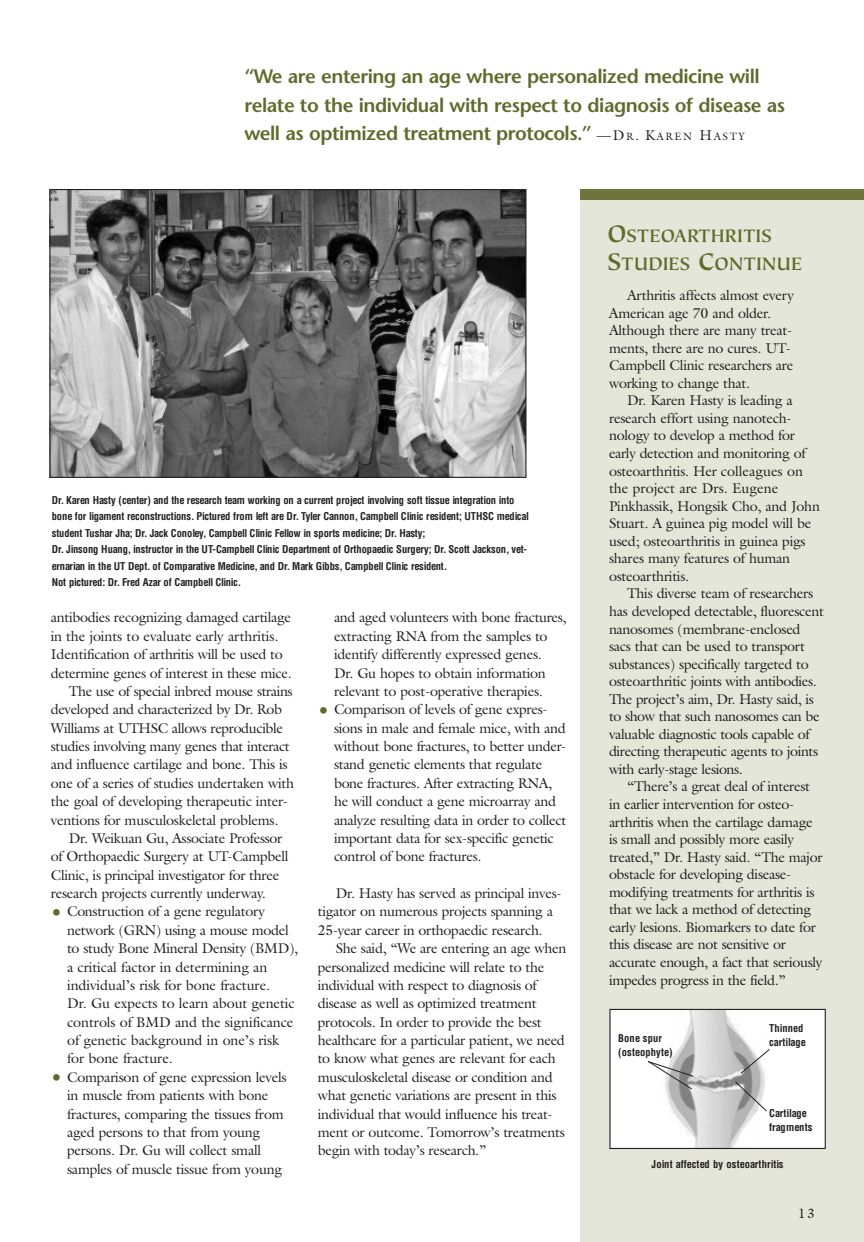
<style>
.page{position:relative;width:864px;height:1242px;background:#fff}
.page>*{position:absolute;margin:0;border:0;box-sizing:border-box;transform-origin:0 0}
.t1{font:700 20.25px/27.8px "Tiepolo";color:#616a2c}
.t2{font:600 19.5px/28.5px "Stone Sans";letter-spacing:-.025em;color:#616a2c}
.t3{font:14.25px/17.5px "Galliard";letter-spacing:-.02em;color:#231f20}
.t4{font:13.5px "Galliard";color:#231f20}
.t5{font:700 condensed 10.5px/16.5px "Helvetica";letter-spacing:-.005em;color:#231f20}
.t6{font:700 condensed 10.5px/13.5px "Helvetica";letter-spacing:.015em;color:#231f20}
.s1{font-family:"Galliard";font-weight:400;font-size:14.25px;color:#231f20}
.s2{font-family:"Galliard";font-weight:400;font-size:10.65px;color:#231f20}
.s3{font-size:19.5px;color:#616a2c}
.s4{font-size:27px}
</style>
<div class="page">
<div style="left:580px;top:189px;width:284px;height:1053px;background:#e3e6d8"></div>
<div style="left:580px;top:189px;width:284px;height:10px;background:#6d753d"></div>
<img style="left:51px;top:191px;width:473px;height:285px">
<div style="left:49px;top:189px;width:477px;height:289px;border:1px solid #231f20"></div>
<div style="left:610px;top:1009px;width:215px;height:139px;background:#fff"></div>
<img style="left:666px;top:1011px;width:99px;height:136px">
<div style="left:609px;top:1009px;width:217px;height:140px;border:1px solid #231f20"></div>
<svg style="left:734px;top:1081px;width:33px;height:31px"></svg>
<svg style="left:740px;top:1048px;width:30px;height:26px"></svg>
<svg style="left:648px;top:1060px;width:46px;height:30px"></svg>
<h2 class="t2" style="left:244px;top:64px;width:542px">“We are entering an age where personalized medicine will relate to the individual with respect to diagnosis of disease as well as optimized treatment protocols.” <span class="s1">—D</span> <span class="s2">R</span> <span class="s1">. K</span><span class="s2">A R E N</span> <span class="s1">H</span> <span class="s2">A S T Y</span></h2>
<p class="t5" style="left:52px;top:492px;width:479px">Dr. Karen Hasty (center) and the research team working on a current project involving soft tissue integration into bone for ligament reconstructions. Pictured from left are Dr. Tyler Cannon, Campbell Clinic resident; UTHSC medical student Tushar Jha; Dr. Jack Conoley, Campbell Clinic Fellow in sports medicine; Dr. Hasty;<br>Dr. Jinsong Huang, instructor in the UT-Campbell Clinic Department of Orthopaedic Surgery; Dr. Scott Jackson, vet&shy;ernarian in the UT Dept. of Comparative Medicine, and Dr. Mark Gibbs, Campbell Clinic resident.<br>Not pictured: Dr. Fred Azar of Campbell Clinic.</p>
<p class="t3" style="left:51px;top:609px;width:242px">antibodies recognizing damaged cartilage</p>
<p class="t3" style="left:51px;top:627px;width:229px">in the joints to evaluate early arthritis.</p>
<p class="t3" style="left:51px;top:645px;width:233px">Identification of arthritis will be used to</p>
<p class="t3" style="left:51px;top:664px;width:242px">determine genes of interest in these mice.</p>
<p class="t3" style="left:69px;top:682px;width:225px">The use of special inbred mouse strains</p>
<p class="t3" style="left:51px;top:701px;width:233px">developed and characterized by Dr. Rob</p>
<p class="t3" style="left:51px;top:719px;width:234px">Williams at UTHSC allows reproducible</p>
<p class="t3" style="left:51px;top:737px;width:240px">studies involving many genes that interact</p>
<p class="t3" style="left:51px;top:756px;width:238px">and influence cartilage and bone. This is</p>
<p class="t3" style="left:51px;top:774px;width:245px">one of a series of studies undertaken with</p>
<p class="t3" style="left:51px;top:792px;width:239px">the goal of developing therapeutic inter-</p>
<p class="t3" style="left:51px;top:811px;width:229px">ventions for musculoskeletal problems.</p>
<p class="t3" style="left:69px;top:829px;width:215px">Dr. Weikuan Gu, Associate Professor</p>
<p class="t3" style="left:51px;top:848px;width:239px">of Orthopaedic Surgery at UT-Campbell</p>
<p class="t3" style="left:51px;top:866px;width:230px">Clinic, is principal investigator for three</p>
<p class="t3" style="left:51px;top:884px;width:216px">research projects currently underway.</p>
<p class="t3" style="left:67px;top:902px;width:233px;line-height:18.5px;text-indent:-16px"><span class="s3">•</span> Construction of a gene regulatory network (GRN) using a mouse model to study Bone Mineral Density (BMD), a critical factor in determining an individual’s risk for bone fracture.<br>Dr. Gu expects to learn about genetic controls of BMD and the significance of genetic background in one’s risk for bone fracture.</p>
<p class="t3" style="left:67px;top:1068px;width:221px;line-height:18.5px;text-indent:-16px"><span class="s3">•</span> Comparison of gene expression levels in muscle from patients with bone fractures, comparing the tissues from aged persons to that from young persons. Dr. Gu will collect small samples of muscle tissue from young</p>
<p class="t3" style="left:334px;top:608px;width:234px;line-height:18.3px">and aged volunteers with bone fractures, extracting RNA from the samples to identify differently expressed genes.<br>Dr. Gu hopes to obtain information relevant to post-operative therapies.</p>
<p class="t3" style="left:334px;top:700px;width:234px;line-height:18.3px;text-indent:-16px"><span class="s3">•</span> Comparison of levels of gene expres&shy;sions in male and female mice, with and without bone fractures, to better under&shy;stand genetic elements that regulate bone fractures. After extracting RNA, he will conduct a gene microarray and analyze resulting data in order to collect important data for sex-specific genetic control of bone fractures.</p>
<p class="t3" style="left:318px;top:884px;width:245px;line-height:18.5px;text-indent:18px">Dr. Hasty has served as principal inves&shy;tigator on numerous projects spanning a<br>25-year career in orthopaedic research.</p>
<p class="t3" style="left:318px;top:939px;width:250px;line-height:18.5px;text-indent:18px">She said, “We are entering an age when personalized medicine will relate to the individual with respect to diagnosis of disease as well as optimized treatment protocols. In order to provide the best healthcare for a particular patient, we need to know what genes are relevant for each musculoskeletal disease or condition and what genetic variations are present in this individual that would influence his treat&shy;ment or outcome. Tomorrow’s treatments begin with today’s research.”</p>
<h1 class="t1" style="left:607px;top:223px;width:197px"><span class="s4">O</span>STEOARTHRITIS<br><span class="s4">S</span>TUDIES <span class="s4">C</span>ONTINUE</h1>
<p class="t3" style="left:609px;top:286px;width:186px;text-indent:18px">Arthritis affects almost every<br>American age 70 and older.<br>Although there are many treat&shy;ments, there are no cures. UT-<br>Campbell Clinic researchers are working to change that.</p>
<p class="t3" style="left:609px;top:392px;width:213px;text-indent:18px">Dr. Karen Hasty is leading a research effort using nanotech&shy;nology to develop a method for early detection and monitoring of osteoarthritis. Her colleagues on the project are Drs. Eugene<br>Pinkhassik, Hongsik Cho, and John<br>Stuart. A guinea pig model will be used; osteoarthritis in guinea pigs shares many features of human osteoarthritis.</p>
<p class="t3" style="left:609px;top:585px;width:216px;text-indent:18px">This diverse team of researchers has developed detectable, fluorescent nanosomes (membrane-enclosed sacs that can be used to transport substances) specifically targeted to osteoarthritic joints with antibodies.<br>The project’s aim, Dr. Hasty said, is to show that such nanosomes can be valuable diagnostic tools capable of directing therapeutic agents to joints with early-stage lesions.</p>
<p class="t3" style="left:609px;top:778px;width:215px;text-indent:18px">“There’s a great deal of interest in earlier intervention for osteo&shy;arthritis when the cartilage damage is small and possibly more easily treated,” Dr. Hasty said. “The major obstacle for developing disease&shy;modifying treatments for arthritis is that we lack a method of detecting early lesions. Biomarkers to date for this disease are not sensitive or accurate enough, a fact that seriously impedes progress in the field.”</p>
<p class="t6" style="left:618px;top:1032px;width:56px">Bone spur (osteophyte)</p>
<p class="t6" style="left:769px;top:1022px;width:39px">Thinned cartilage</p>
<p class="t6" style="left:769px;top:1107px;width:45px">Cartilage fragments</p>
<p class="t6" style="left:652px;top:1157px;width:134px">Joint affected by osteoarthritis</p>
<p class="t4" style="left:798px;top:1205px;width:18px">13</p>
</div>
